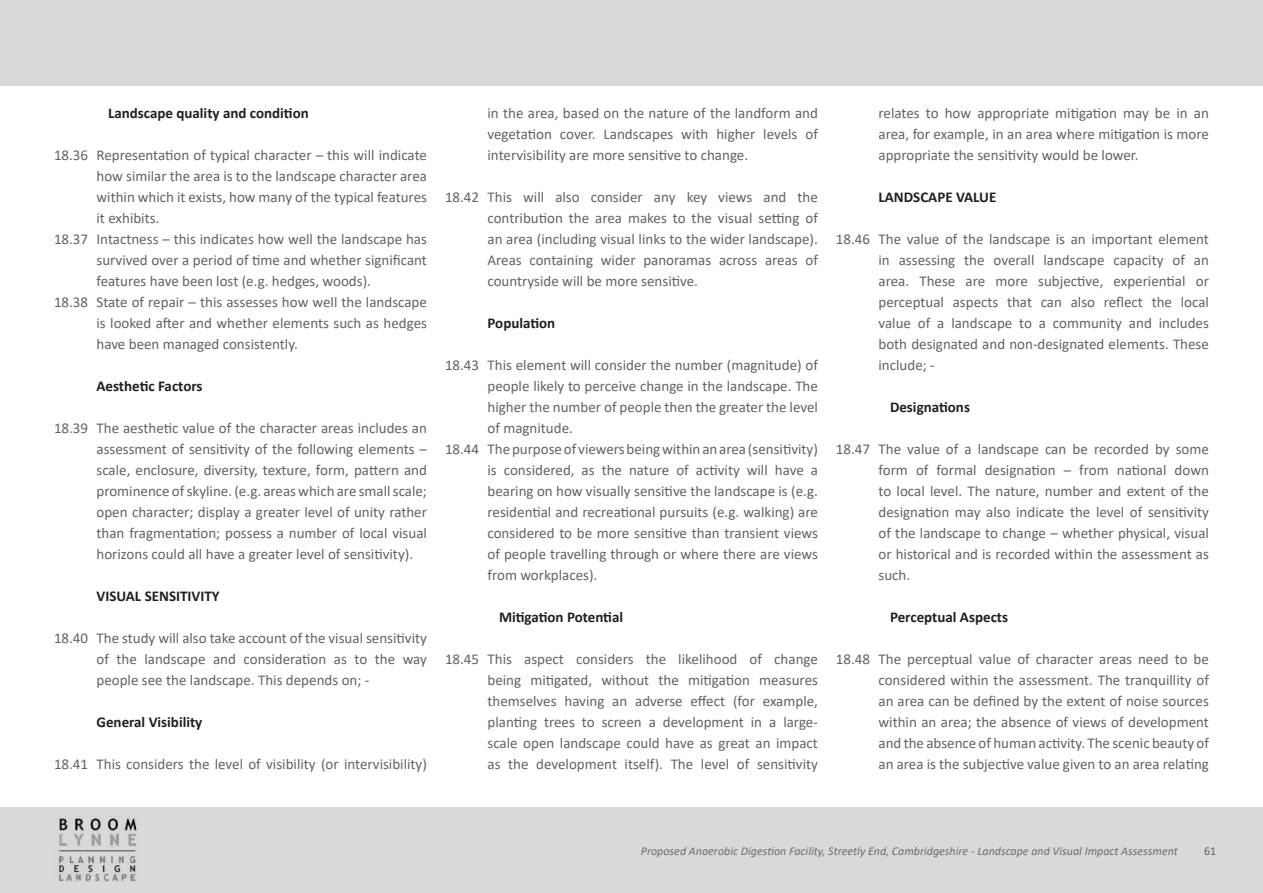
<style>
.page{position:relative;width:1263px;height:893px;background:#fff}
.page>*{position:absolute;margin:0;border:0;box-sizing:border-box;transform-origin:0 0}
.t1{font:15px/21px "Calibri";color:#636366;text-align:justify}
.t2{font:700 15px "Calibri";color:#231f20}
.t3{font:italic 12px "Calibri";color:#6c6d70}
.t4{font:12px "Calibri";color:#636366}
</style>
<div class="page">
<div style="left:0;top:807px;width:1263px;height:85px;background:#d9d9d9"></div>
<img style="left:56px;top:816px;width:81px;height:66px">
<div style="left:0;top:0;width:1263px;height:85px;background:#d9d9d9"></div>
<p class="t2" style="left:108px;top:102px;width:202px">Landscape quality and condition</p>
<p class="t1" style="left:54px;top:144px;width:374px">18.36 Representation of typical character – this will indicate</p>
<p class="t1" style="left:97px;top:165px;width:332px">how similar the area is to the landscape character area</p>
<p class="t1" style="left:97px;top:186px;width:332px">within which it exists, how many of the typical features</p>
<p class="t1" style="left:97px;top:207px;width:64px">it exhibits.</p>
<p class="t1" style="left:54px;top:228px;width:374px">18.37 Intactness – this indicates how well the landscape has</p>
<p class="t1" style="left:97px;top:249px;width:332px">survived over a period of time and whether significant</p>
<p class="t1" style="left:97px;top:270px;width:276px">features have been lost (e.g. hedges, woods).</p>
<p class="t1" style="left:54px;top:291px;width:374px">18.38 State of repair – this assesses how well the landscape</p>
<p class="t1" style="left:97px;top:312px;width:332px">is looked after and whether elements such as hedges</p>
<p class="t1" style="left:97px;top:333px;width:203px">have been managed consistently.</p>
<p class="t2" style="left:97px;top:375px;width:108px">Aesthetic Factors</p>
<p class="t1" style="left:97px;top:417px;width:332px;text-indent:-43px">18.39 The aesthetic value of the character areas includes an assessment of sensitivity of the following elements – scale, enclosure, diversity, texture, form, pattern and prominence of skyline. (e.g. areas which are small scale; open character; display a greater level of unity rather than fragmentation; possess a number of local visual horizons could all have a greater level of sensitivity).</p>
<p class="t2" style="left:97px;top:585px;width:125px">VISUAL SENSITIVITY</p>
<p class="t1" style="left:97px;top:627px;width:332px;text-indent:-43px">18.40 The study will also take account of the visual sensitivity of the landscape and consideration as to the way people see the landscape. This depends on; -</p>
<p class="t2" style="left:97px;top:711px;width:107px">General Visibility</p>
<p class="t1" style="left:54px;top:753px;width:374px">18.41 This considers the level of visibility (or intervisibility)</p>
<p class="t1" style="left:487px;top:102px;width:332px">in the area, based on the nature of the landform and vegetation cover. Landscapes with higher levels of intervisibility are more sensitive to change.</p>
<p class="t1" style="left:487px;top:186px;width:332px;text-indent:-43px">18.42 This will also consider any key views and the contribution the area makes to the visual setting of an area (including visual links to the wider landscape).<br>Areas containing wider panoramas across areas of countryside will be more sensitive.</p>
<p class="t2" style="left:487px;top:312px;width:69px">Population</p>
<p class="t1" style="left:445px;top:354px;width:374px">18.43 This element will consider the number (magnitude) of</p>
<p class="t1" style="left:487px;top:375px;width:332px">people likely to perceive change in the landscape. The</p>
<p class="t1" style="left:487px;top:396px;width:332px">higher the number of people then the greater the level</p>
<p class="t1" style="left:487px;top:417px;width:87px">of magnitude.</p>
<p class="t1" style="left:445px;top:438px;width:374px">18.44 The purpose of viewers being within an area (sensitivity)</p>
<p class="t1" style="left:487px;top:459px;width:332px">is considered, as the nature of activity will have a</p>
<p class="t1" style="left:487px;top:480px;width:332px">bearing on how visually sensitive the landscape is (e.g.</p>
<p class="t1" style="left:487px;top:501px;width:332px">residential and recreational pursuits (e.g. walking) are</p>
<p class="t1" style="left:487px;top:522px;width:332px">considered to be more sensitive than transient views</p>
<p class="t1" style="left:487px;top:543px;width:332px">of people travelling through or where there are views</p>
<p class="t1" style="left:487px;top:564px;width:111px">from workplaces).</p>
<p class="t2" style="left:499px;top:606px;width:126px">Mitigation Potential</p>
<p class="t1" style="left:487px;top:648px;width:332px;text-indent:-43px">18.45 This aspect considers the likelihood of change being mitigated, without the mitigation measures themselves having an adverse effect (for example, planting trees to screen a development in a large&shy;scale open landscape could have as great an impact as the development itself). The level of sensitivity</p>
<p class="t1" style="left:878px;top:102px;width:332px">relates to how appropriate mitigation may be in an area, for example, in an area where mitigation is more appropriate the sensitivity would be lower.</p>
<p class="t2" style="left:878px;top:186px;width:119px">LANDSCAPE VALUE</p>
<p class="t1" style="left:878px;top:228px;width:332px;text-indent:-43px">18.46 The value of the landscape is an important element in assessing the overall landscape capacity of an area. These are more subjective, experiential or perceptual aspects that can also reflect the local value of a landscape to a community and includes both designated and non-designated elements. These include; -</p>
<p class="t2" style="left:890px;top:396px;width:81px">Designations</p>
<p class="t1" style="left:878px;top:438px;width:332px;text-indent:-43px">18.47 The value of a landscape can be recorded by some form of formal designation – from national down to local level. The nature, number and extent of the designation may also indicate the level of sensitivity of the landscape to change – whether physical, visual or historical and is recorded within the assessment as such.</p>
<p class="t2" style="left:890px;top:606px;width:120px">Perceptual Aspects</p>
<p class="t1" style="left:878px;top:648px;width:332px;text-indent:-43px">18.48 The perceptual value of character areas need to be considered within the assessment. The tranquillity of an area can be defined by the extent of noise sources within an area; the absence of views of development and the absence of human activity. The scenic beauty of an area is the subjective value given to an area relating</p>
<p class="t3" style="left:641px;top:842px;width:539px">Proposed Anaerobic Digestion Facility, Streetly End, Cambridgeshire - Landscape and Visual Impact Assessment</p>
<p class="t4" style="left:1204px;top:842px;width:14px">61</p>
</div>
